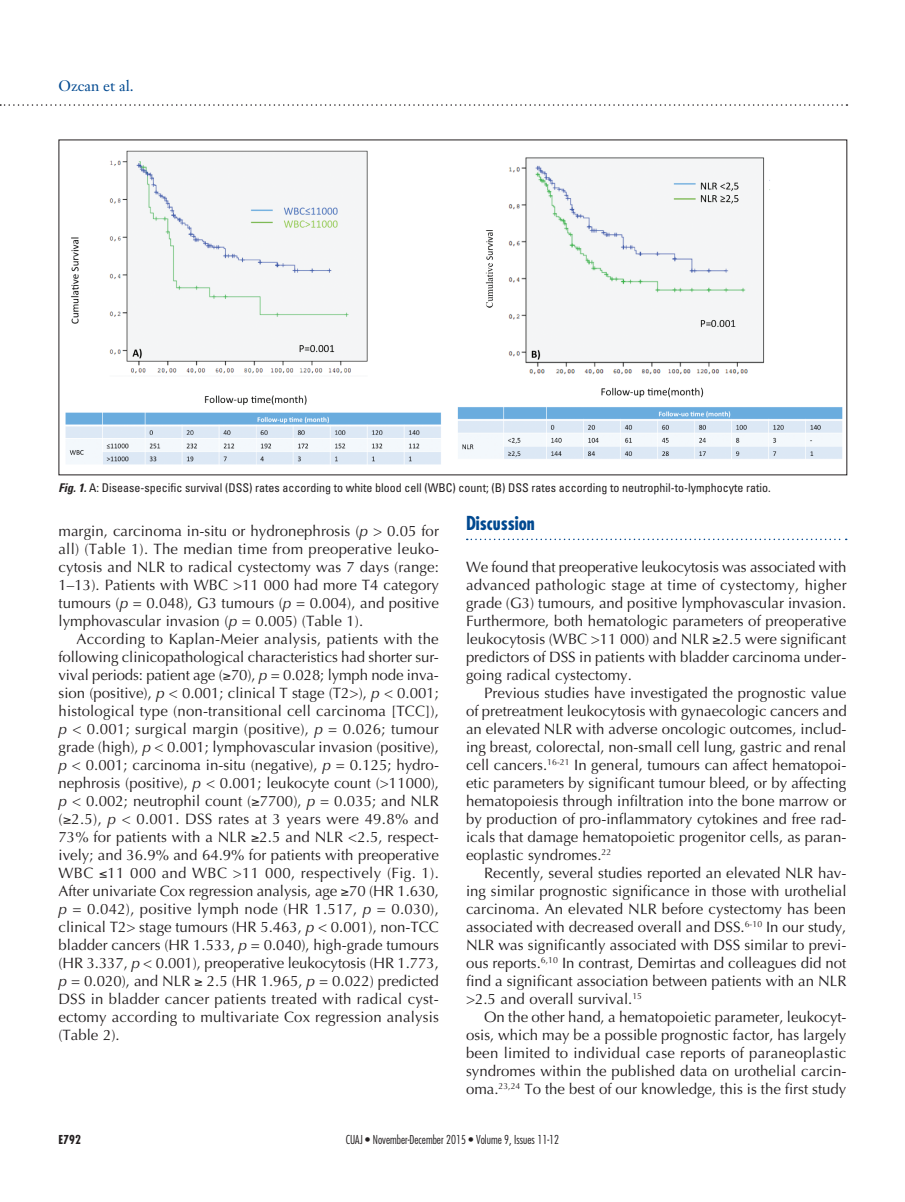
<style>
.page{position:relative;width:905px;height:1202px;background:#fff}
.page>*{position:absolute;margin:0;border:0;box-sizing:border-box;transform-origin:0 0}
.t1{font:700 condensed 18.75px "Futura";color:#014990}
.t2{font:15px/18px "Optima";color:#231f20;text-align:justify}
.t3{font:15px "Janson Text";color:#014990}
.t4{font:condensed 12px "Univers";color:#231f20}
.t5{font:300 condensed 12px "Futura";color:#231f20}
.t6{font:700 condensed 12px "Futura";color:#231f20}
.s1{font-weight:700;font-style:italic}
.s2{font-style:italic}
</style>
<div class="page">
<svg style="left:0;top:104px;width:847px;height:2px"></svg>
<svg style="left:466px;top:538px;width:380px;height:2px"></svg>
<img style="left:65px;top:150px;width:778px;height:315px">
<p class="t3" style="left:58px;top:76px;width:77px">Ozcan et al.</p>
<p class="t4" style="left:58px;top:480px;width:713px"><span class="s1">Fig. 1.</span> A: Disease-specific survival (DSS) rates according to white blood cell (WBC) count; (B) DSS rates according to neutrophil-to-lymphocyte ratio.</p>
<p class="t2" style="left:58px;top:522px;width:382px">margin, carcinoma in-situ or hydronephrosis (<span class="s2">p</span> &gt; 0.05 for all) (Table 1). The median time from preoperative leuko&shy;cytosis and NLR to radical cystectomy was 7 days (range:<br>1–13). Patients with WBC &gt;11 000 had more T4 category tumours (<span class="s2">p</span> = 0.048), G3 tumours (<span class="s2">p</span> = 0.004), and positive lymphovascular invasion (<span class="s2">p</span> = 0.005) (Table 1).</p>
<p class="t2" style="left:58px;top:630px;width:382px;text-indent:18px">According to Kaplan-Meier analysis, patients with the following clinicopathological characteristics had shorter sur&shy;vival periods: patient age (≥70), <span class="s2">p</span> = 0.028; lymph node inva&shy;sion (positive), <span class="s2">p</span> &lt; 0.001; clinical T stage (T2&gt;), <span class="s2">p</span> &lt; 0.001; histological type (non-transitional cell carcinoma [TCC]), <span class="s2">p</span> &lt; 0.001; surgical margin (positive), <span class="s2">p</span> = 0.026; tumour grade (high), <span class="s2">p</span> &lt; 0.001; lymphovascular invasion (positive), <span class="s2">p</span> &lt; 0.001; carcinoma in-situ (negative), <span class="s2">p</span> = 0.125; hydro&shy;nephrosis (positive), <span class="s2">p</span> &lt; 0.001; leukocyte count (&gt;11000), <span class="s2">p</span> &lt; 0.002; neutrophil count (≥7700), <span class="s2">p</span> = 0.035; and NLR (≥2.5), <span class="s2">p</span> &lt; 0.001. DSS rates at 3 years were 49.8% and 73% for patients with a NLR ≥2.5 and NLR &lt;2.5, respect&shy;ively; and 36.9% and 64.9% for patients with preoperative WBC ≤11 000 and WBC &gt;11 000, respectively (Fig. 1).<br>After univariate Cox regression analysis, age ≥70 (HR 1.630, <span class="s2">p</span> = 0.042), positive lymph node (HR 1.517, <span class="s2">p</span> = 0.030), clinical T2&gt; stage tumours (HR 5.463, <span class="s2">p</span> &lt; 0.001), non-TCC bladder cancers (HR 1.533, <span class="s2">p</span> = 0.040), high-grade tumours (HR 3.337, <span class="s2">p</span> &lt; 0.001), preoperative leukocytosis (HR 1.773, <span class="s2">p</span> = 0.020), and NLR ≥ 2.5 (HR 1.965, <span class="s2">p</span> = 0.022) predicted DSS in bladder cancer patients treated with radical cyst&shy;ectomy according to multivariate Cox regression analysis (Table 2).</p>
<p class="t1" style="left:466px;top:510px;width:70px">Discussion</p>
<p class="t2" style="left:466px;top:558px;width:382px">We found that preoperative leukocytosis was associated with advanced pathologic stage at time of cystectomy, higher grade (G3) tumours, and positive lymphovascular invasion.<br>Furthermore, both hematologic parameters of preoperative leukocytosis (WBC &gt;11 000) and NLR ≥2.5 were significant predictors of DSS in patients with bladder carcinoma under&shy;going radical cystectomy.</p>
<p class="t2" style="left:466px;top:684px;width:382px;text-indent:18px">Previous studies have investigated the prognostic value of pretreatment leukocytosis with gynaecologic cancers and an elevated NLR with adverse oncologic outcomes, includ&shy;ing breast, colorectal, non-small cell lung, gastric and renal cell cancers.<sup>16-21</sup> In general, tumours can affect hematopoi&shy;etic parameters by significant tumour bleed, or by affecting hematopoiesis through infiltration into the bone marrow or by production of pro-inflammatory cytokines and free rad&shy;icals that damage hematopoietic progenitor cells, as paran&shy;eoplastic syndromes.<sup>22</sup></p>
<p class="t2" style="left:466px;top:864px;width:382px;text-indent:18px">Recently, several studies reported an elevated NLR hav&shy;ing similar prognostic significance in those with urothelial carcinoma. An elevated NLR before cystectomy has been associated with decreased overall and DSS.<sup>6-10</sup> In our study, NLR was significantly associated with DSS similar to previ&shy;ous reports.<sup>6,10</sup> In contrast, Demirtas and colleagues did not find a significant association between patients with an NLR &gt;2.5 and overall survival.<sup>15</sup></p>
<p class="t2" style="left:466px;top:1008px;width:382px;text-indent:18px">On the other hand, a hematopoietic parameter, leukocyt&shy;osis, which may be a possible prognostic factor, has largely been limited to individual case reports of paraneoplastic syndromes within the published data on urothelial carcin&shy;oma.<sup>23,24</sup> To the best of our knowledge, this is the first study</p>
<p class="t6" style="left:59px;top:1131px;width:24px">E792</p>
<p class="t5" style="left:346px;top:1132px;width:215px">CUAJ • November-December 2015 • Volume 9, Issues 11-12</p>
</div>
